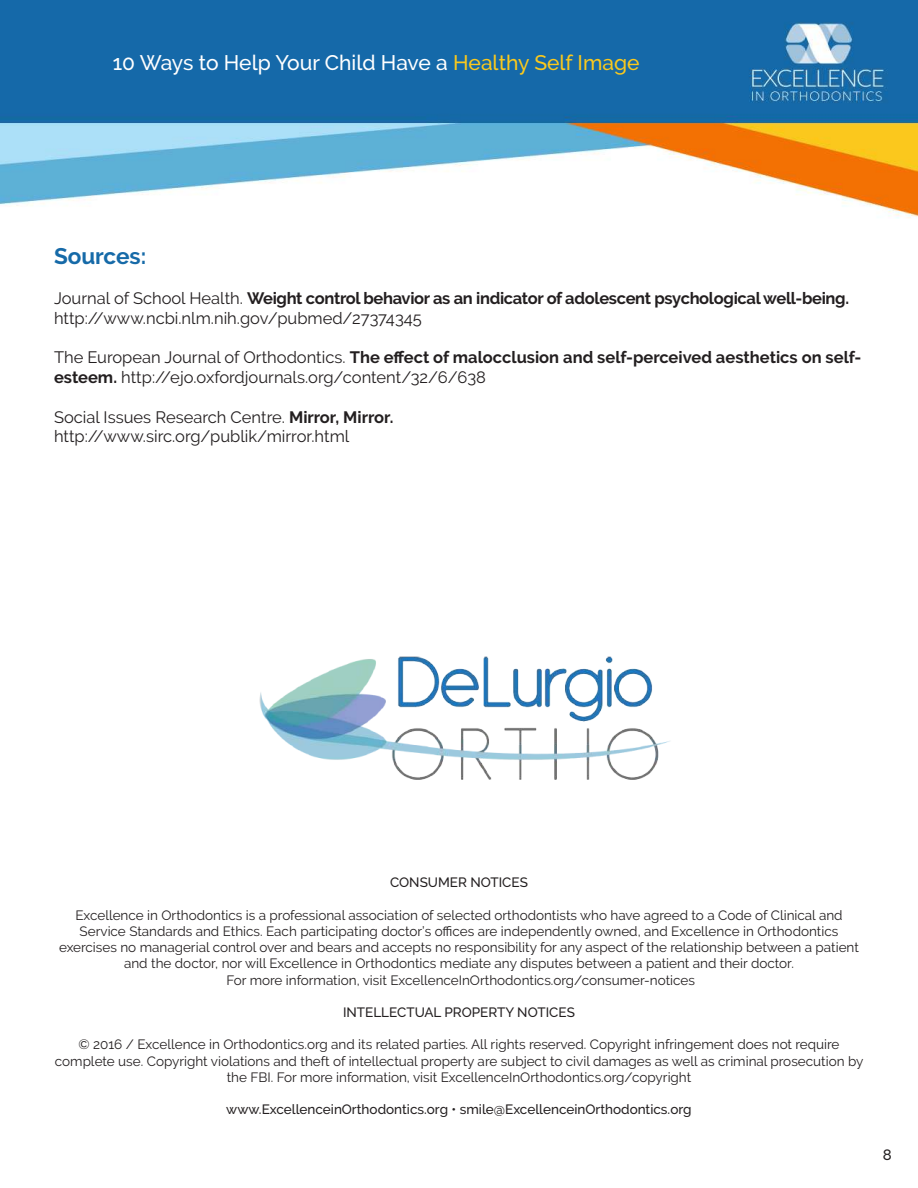
<style>
.page{position:relative;width:918px;height:1188px;background:#fff}
.page>*{position:absolute;margin:0;border:0;box-sizing:border-box;transform-origin:0 0}
.t1{font:700 22.5px "Raleway";color:#166aa8}
.t2{font:500 21px "Raleway";color:#fff}
.t3{font:16.5px/19.8px "Raleway";color:#231f20}
.t4{font:700 16.5px/19.8px "Raleway";letter-spacing:-.02em;color:#231f20}
.t5{font:500 15px "Raleway";color:#231f20}
.t6{font:13.5px/16.2px "Raleway";color:#231f20;text-align:center}
.t7{font:500 13.5px "Raleway";color:#231f20}
.s1{color:#fac91d}
.s2{font-weight:400}
.s3{font-weight:700}
</style>
<div class="page">
<img style="left:0;top:0;width:918px;height:218px">
<img style="left:259px;top:656px;width:411px;height:124px">
<h2 class="t2" style="left:113px;top:51px;width:528px">10 Ways to Help Your Child Have a <span class="s1">Healthy Self Image</span></h2>
<h1 class="t1" style="left:54px;top:243px;width:94px">Sources:</h1>
<p class="t4" style="left:54px;top:288px;width:797px"><span class="s2">Journal of School Health.</span> Weight control behavior as an indicator of adolescent psychological well-being. <span class="s2">http://www.ncbi.nlm.nih.gov/pubmed/27374345</span></p>
<p class="t3" style="left:54px;top:347px;width:809px">The European Journal of Orthodontics. <span class="s3">The effect of malocclusion and self-perceived aesthetics on self&shy;esteem.</span> http://ejo.oxfordjournals.org/content/32/6/638</p>
<p class="t3" style="left:54px;top:407px;width:341px">Social Issues Research Centre. <span class="s3">Mirror, Mirror. </span>http://www.sirc.org/publik/mirror.html</p>
<p class="t7" style="left:390px;top:875px;width:139px">CONSUMER NOTICES</p>
<p class="t6" style="left:59px;top:907px;width:801px">Excellence in Orthodontics is a professional association of selected orthodontists who have agreed to a Code of Clinical and Service Standards and Ethics. Each participating doctor’s offices are independently owned, and Excellence in Orthodontics exercises no managerial control over and bears and accepts no responsibility for any aspect of the relationship between a patient and the doctor, nor will Excellence in Orthodontics mediate any disputes between a patient and their doctor.<br>For more information, visit ExcellenceInOrthodontics.org/consumer-notices</p>
<p class="t7" style="left:343px;top:1005px;width:233px">INTELLECTUAL PROPERTY NOTICES</p>
<p class="t6" style="left:55px;top:1037px;width:810px">© 2016 / Excellence in Orthodontics.org and its related parties. All rights reserved. Copyright infringement does not require complete use. Copyright violations and theft of intellectual property are subject to civil damages as well as criminal prosecution by the FBI. For more information, visit ExcellenceInOrthodontics.org/copyright</p>
<p class="t7" style="left:226px;top:1102px;width:467px">www.ExcellenceinOrthodontics.org • smile@ExcellenceinOrthodontics.org</p>
<p class="t5" style="left:883px;top:1146px;width:10px">8</p>
</div>
